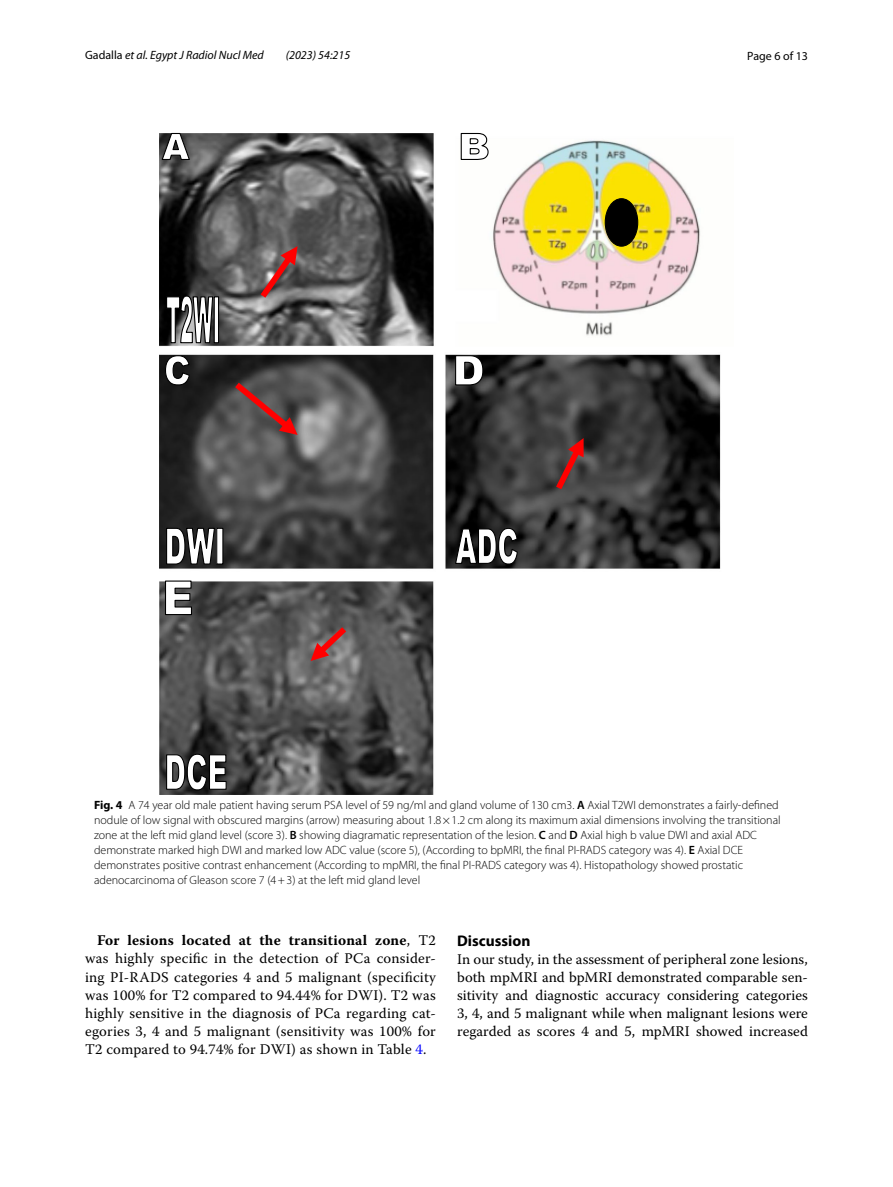
<style>
.page{position:relative;width:893px;height:1187px;background:#fff}
.page>*{position:absolute;margin:0;border:0;box-sizing:border-box;transform-origin:0 0}
.t1{font:700 15.45px "Myriad Pro";color:#000}
.t2{font:14.7px/18px "Warnock Pro";letter-spacing:.01em;color:#000;text-align:justify}
.t3{font:300 12px/15px "Myriad Pro";color:#000}
.t4{font:italic 12px "Myriad Pro";color:#000}
.t5{font:12px "Myriad Pro";color:#000}
.s1{font-style:normal}
.s2{font-weight:700}
.s3{font-weight:600}
.s4{color:#00f}
</style>
<div class="page">
<img style="left:159px;top:133px;width:562px;height:661px">
<svg style="left:166px;top:295px;width:54px;height:49px"></svg>
<svg style="left:166px;top:527px;width:58px;height:38px"></svg>
<svg style="left:454px;top:527px;width:64px;height:38px"></svg>
<svg style="left:166px;top:753px;width:61px;height:38px"></svg>
<svg style="left:311px;top:621px;width:41px;height:40px;background:#8b5a5a"></svg>
<svg style="left:229px;top:377px;width:69px;height:58px;background:#674747"></svg>
<svg style="left:255px;top:246px;width:43px;height:58px;background:#865d5d"></svg>
<svg style="left:161px;top:133px;width:30px;height:27px"></svg>
<svg style="left:460px;top:133px;width:29px;height:27px"></svg>
<svg style="left:164px;top:354px;width:27px;height:32px"></svg>
<svg style="left:454px;top:354px;width:30px;height:32px"></svg>
<svg style="left:164px;top:580px;width:29px;height:35px"></svg>
<svg style="left:551px;top:438px;width:34px;height:57px;background:#6a3939"></svg>
<div style="left:605px;top:199px;width:33px;height:47px;background:#000;border-radius:50%"></div>
<div style="left:605px;top:198px;width:33px;height:49px;border:1px solid #000;border-radius:50%"></div>
<p class="t4" style="left:85px;top:48px;width:180px"><span class="s1">Gadalla</span> et al. Egypt J Radiol Nucl Med</p>
<p class="t4" style="left:286px;top:48px;width:66px">(2023) 54:215</p>
<p class="t5" style="left:747px;top:48px;width:62px">Page 6 of 13</p>
<p class="t3" style="left:94px;top:798px;width:688px"><span class="s2">Fig. 4</span> A 74 year old male patient having serum PSA level of 59 ng/ml and gland volume of 130 cm3. <span class="s3">A</span> Axial T2WI demonstrates a fairly-defined nodule of low signal with obscured margins (arrow) measuring about 1.8×1.2 cm along its maximum axial dimensions involving the transitional zone at the left mid gland level (score 3). <span class="s3">B</span> showing diagramatic representation of the lesion. <span class="s3">C</span> and <span class="s3">D</span> Axial high b value DWI and axial ADC demonstrate marked high DWI and marked low ADC value (score 5), (According to bpMRI, the final PI-RADS category was 4). <span class="s3">E</span> Axial DCE demonstrates positive contrast enhancement (According to mpMRI, the final PI-RADS category was 4). Histopathology showed prostatic adenocarcinoma of Gleason score 7 (4+3) at the left mid gland level</p>
<p class="t2" style="left:85px;top:931px;width:352px;text-indent:12px"><span class="s2">For lesions located at the transitional zone</span>, T2 was highly specific in the detection of PCa consider&shy;ing PI-RADS categories 4 and 5 malignant (specificity was 100% for T2 compared to 94.44% for DWI). T2 was highly sensitive in the diagnosis of PCa regarding cat&shy;egories 3, 4 and 5 malignant (sensitivity was 100% for T2 compared to 94.74% for DWI) as shown in Table <span class="s4">4</span>.</p>
<p class="t1" style="left:457px;top:930px;width:75px">Discussion</p>
<p class="t2" style="left:457px;top:950px;width:352px">In our study, in the assessment of peripheral zone lesions, both mpMRI and bpMRI demonstrated comparable sen&shy;sitivity and diagnostic accuracy considering categories 3, 4, and 5 malignant while when malignant lesions were regarded as scores 4 and 5, mpMRI showed increased</p>
</div>
